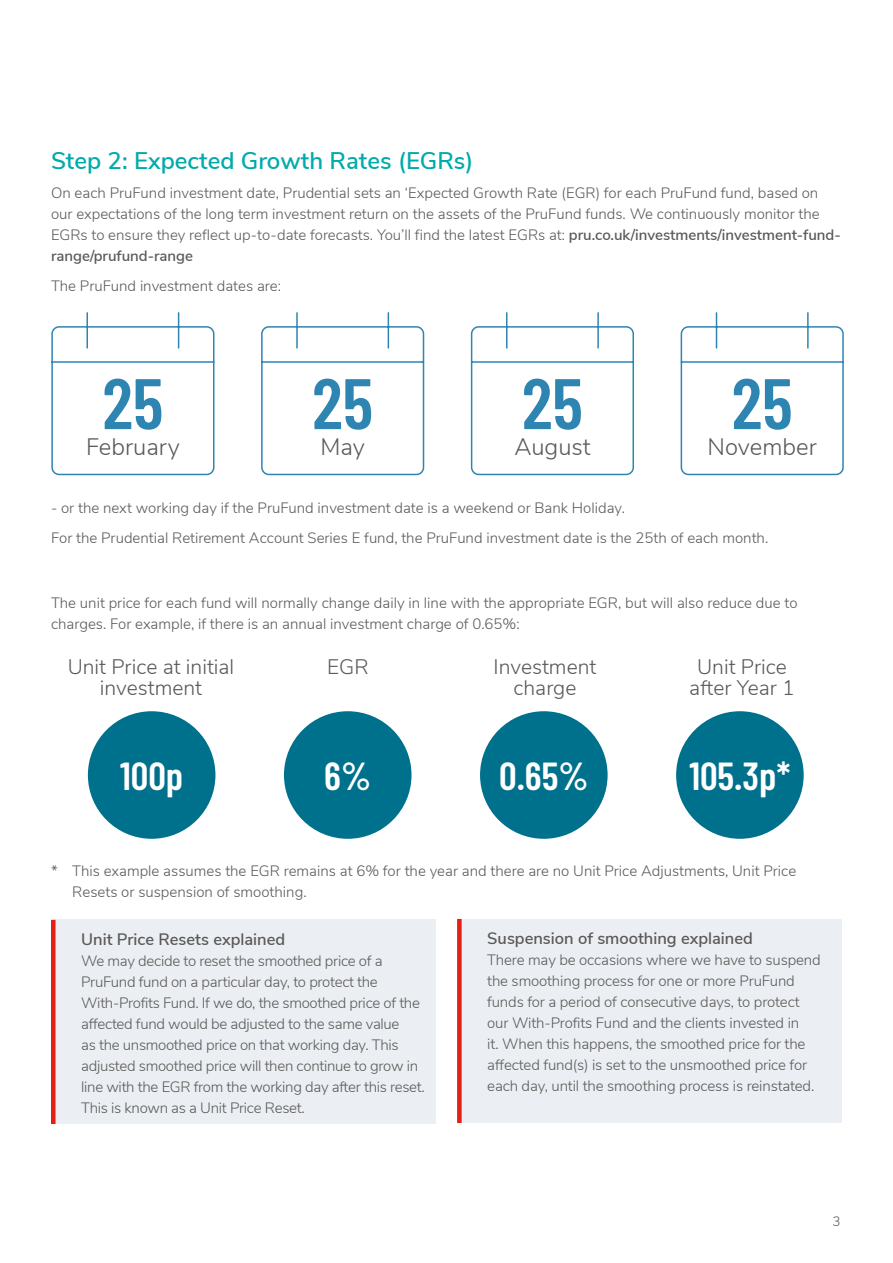
<style>
.page{position:relative;width:893px;height:1263px;background:#fff}
.page>*{position:absolute;margin:0;border:0;box-sizing:border-box;transform-origin:0 0}
.t1{font:600 71.4px "Barlow Condensed";color:#2e85b2}
.t2{font:600 39px "Barlow Condensed";color:#fff}
.t3{font:600 24px "Nunito Sans";color:#00abaa}
.t4{font:300 23.85px "Nunito Sans";color:#5b5857}
.t5{font:300 21px/21px "Nunito Sans";color:#5b5857;text-align:center}
.t6{font:600 16.5px "Nunito Sans";color:#5b5857}
.t7{font:300 15px/21px "Nunito Sans";letter-spacing:-.005em;color:#5b5857}
.t8{font:300 13.5px "Nunito Sans";color:#5b5857}
.s1{font-weight:600}
</style>
<div class="page">
<svg style="left:51px;top:312px;width:164px;height:164px"></svg>
<svg style="left:261px;top:312px;width:164px;height:164px"></svg>
<svg style="left:470px;top:312px;width:164px;height:164px"></svg>
<svg style="left:680px;top:312px;width:164px;height:164px"></svg>
<div style="left:457px;top:919px;width:385px;height:203px;background:#ebeff3"></div>
<div style="left:676px;top:711px;width:128px;height:128px;background:#00718d;border-radius:50%"></div>
<div style="left:284px;top:711px;width:127px;height:128px;background:#00718d;border-radius:50%"></div>
<div style="left:480px;top:711px;width:128px;height:128px;background:#00718d;border-radius:50%"></div>
<div style="left:88px;top:711px;width:127px;height:128px;background:#00718d;border-radius:50%"></div>
<div style="left:51px;top:920px;width:384px;height:204px;background:#ebeff3"></div>
<div style="left:51px;top:920px;width:5px;height:204px;background:#e41f13"></div>
<div style="left:457px;top:919px;width:5px;height:204px;background:#e41f13"></div>
<h3 class="t3" style="left:51px;top:143px;width:424px">Step 2: Expected Growth Rates (EGRs)</h3>
<p class="t7" style="left:51px;top:182px;width:791px">On each PruFund investment date, Prudential sets an ‘Expected Growth Rate (EGR) for each PruFund fund, based on our expectations of the long term investment return on the assets of the PruFund funds. We continuously monitor the EGRs to ensure they reflect up-to-date forecasts. You’ll find the latest EGRs at: <span class="s1">pru.co.uk/investments/investment-fund&shy;range/prufund-range</span></p>
<p class="t7" style="left:51px;top:274px;width:232px">The PruFund investment dates are:</p>
<h1 class="t1" style="left:102px;top:353px;width:62px">25</h1>
<h3 class="t4" style="left:86px;top:429px;width:95px">February</h3>
<h1 class="t1" style="left:312px;top:353px;width:62px">25</h1>
<h3 class="t4" style="left:320px;top:429px;width:46px">May</h3>
<h1 class="t1" style="left:522px;top:353px;width:62px">25</h1>
<h3 class="t4" style="left:514px;top:429px;width:78px">August</h3>
<h1 class="t1" style="left:732px;top:353px;width:62px">25</h1>
<h3 class="t4" style="left:708px;top:429px;width:111px">November</h3>
<p class="t7" style="left:51px;top:492px;width:719px;line-height:29.5px">- or the next working day if the PruFund investment date is a weekend or Bank Holiday.<br>For the Prudential Retirement Account Series E fund, the PruFund investment date is the 25th of each month.</p>
<p class="t7" style="left:51px;top:592px;width:748px">The unit price for each fund will normally change daily in line with the appropriate EGR, but will also reduce due to charges. For example, if there is an annual investment charge of 0.65%:</p>
<h3 class="t5" style="left:327px;top:655px;width:43px">EGR</h3>
<h3 class="t5" style="left:689px;top:655px;width:107px">Unit Price after Year 1</h3>
<h3 class="t5" style="left:68px;top:655px;width:168px">Unit Price at initial investment</h3>
<h3 class="t5" style="left:494px;top:655px;width:104px">Investment charge</h3>
<h2 class="t2" style="left:120px;top:748px;width:64px">100p</h2>
<h2 class="t2" style="left:324px;top:748px;width:48px">6%</h2>
<h2 class="t2" style="left:499px;top:748px;width:91px">0.65%</h2>
<h2 class="t2" style="left:689px;top:748px;width:103px">105.3p*</h2>
<p class="t7" style="left:72px;top:859px;width:725px;text-indent:-21px">* This example assumes the EGR remains at 6% for the year and there are no Unit Price Adjustments, Unit Price<br>Resets or suspension of smoothing.</p>
<p class="t6" style="left:81px;top:927px;width:206px">Unit Price Resets explained</p>
<p class="t7" style="left:81px;top:949px;width:345px">We may decide to reset the smoothed price of a PruFund fund on a particular day, to protect the With-Profits Fund. If we do, the smoothed price of the affected fund would be adjusted to the same value<br>as the unsmoothed price on that working day. This adjusted smoothed price will then continue to grow in line with the EGR from the working day after this reset.<br>This is known as a Unit Price Reset.</p>
<p class="t6" style="left:487px;top:926px;width:267px">Suspension of smoothing explained</p>
<p class="t7" style="left:487px;top:948px;width:335px">There may be occasions where we have to suspend the smoothing process for one or more PruFund funds for a period of consecutive days, to protect our With-Profits Fund and the clients invested in<br>it. When this happens, the smoothed price for the affected fund(s) is set to the unsmoothed price for each day, until the smoothing process is reinstated.</p>
<p class="t8" style="left:832px;top:1211px;width:10px">3</p>
</div>
